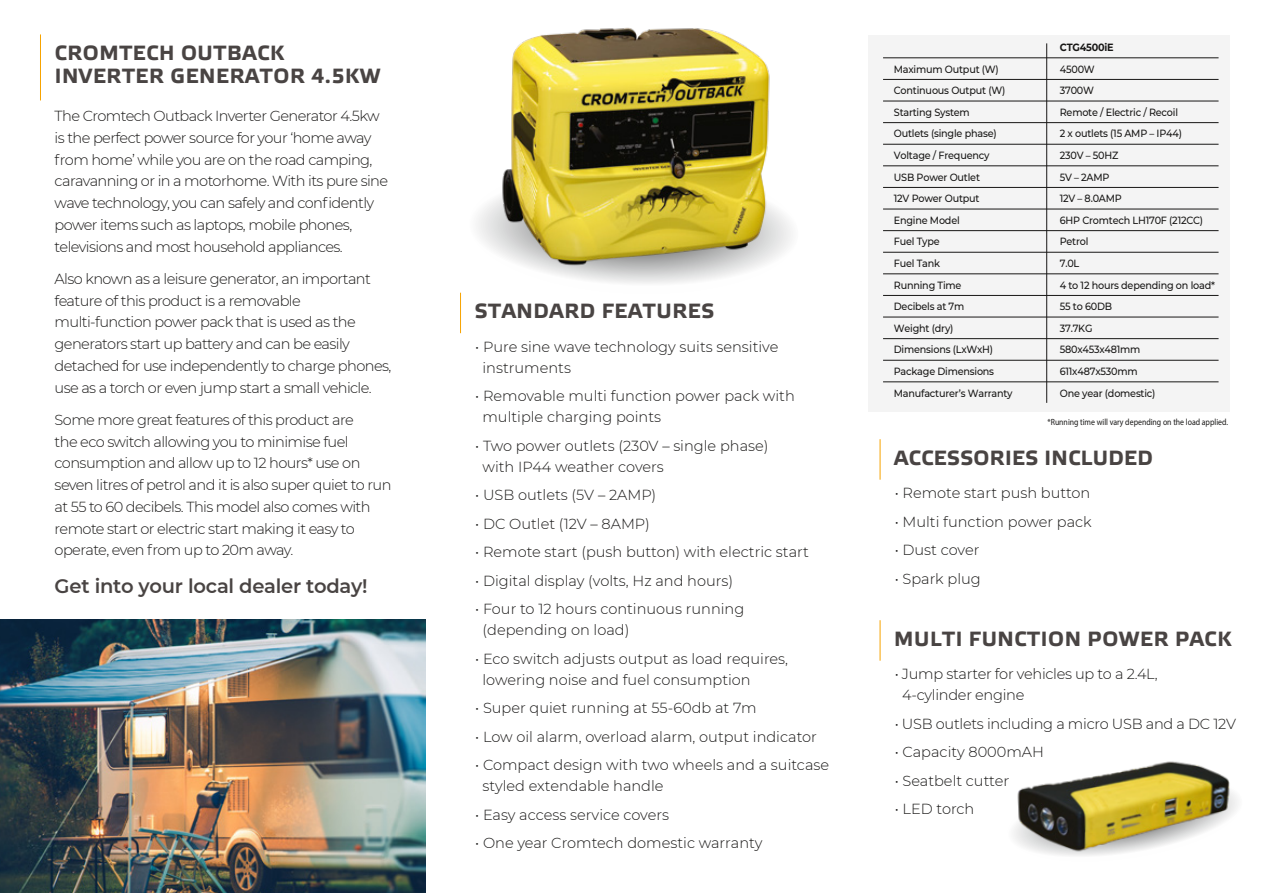
<style>
.page{position:relative;width:1263px;height:893px;background:#fff}
.page>*{position:absolute;margin:0;border:0;box-sizing:border-box;transform-origin:0 0}
.t1{font:700 20.55px/22.5px "Etelka Text Pro";letter-spacing:.03em;color:#494443}
.t2{font:600 19.5px "Montserrat";letter-spacing:-.01em;color:#494443}
.t3{font:300 14.55px/21.8px "Montserrat";letter-spacing:-.03em;color:#181716}
.t4{font:300 14.55px/21px "Montserrat";color:#181716}
.t5{font:300 14.55px "Montserrat";letter-spacing:-.005em;color:#181716}
.t6{font:500 10.5px/21.6px "Montserrat";letter-spacing:-.02em;color:#181716;scale:.92 1}
.t7{font:700 10.5px "Montserrat";letter-spacing:-.02em;color:#181716;scale:.92 1}
.t8{font:9px "Myriad Pro";color:#181716;scale:.87 1}
</style>
<div class="page">
<div style="left:868px;top:35px;width:362px;height:377px;background:#f4f4f4"></div>
<svg style="left:477px;top:199px;width:314px;height:85px"></svg>
<hr style="left:40px;top:34px;width:1px;height:66px;background:#f7a300">
<hr style="left:460px;top:293px;width:1px;height:40px;background:#f7a300">
<img style="left:0;top:620px;width:426px;height:273px">
<hr style="left:883px;top:209px;width:335px;height:1px;background:#181716">
<hr style="left:883px;top:187px;width:335px;height:1px;background:#181716">
<hr style="left:883px;top:230px;width:335px;height:1px;background:#181716">
<hr style="left:883px;top:166px;width:335px;height:1px;background:#181716">
<hr style="left:883px;top:295px;width:335px;height:1px;background:#181716">
<hr style="left:883px;top:274px;width:335px;height:1px;background:#181716">
<hr style="left:883px;top:317px;width:335px;height:1px;background:#181716">
<hr style="left:883px;top:252px;width:335px;height:1px;background:#181716">
<hr style="left:883px;top:338px;width:335px;height:1px;background:#181716">
<hr style="left:883px;top:360px;width:335px;height:1px;background:#181716">
<hr style="left:883px;top:382px;width:335px;height:1px;background:#181716">
<hr style="left:883px;top:144px;width:335px;height:1px;background:#181716">
<hr style="left:883px;top:122px;width:335px;height:1px;background:#181716">
<hr style="left:883px;top:101px;width:335px;height:1px;background:#181716">
<hr style="left:883px;top:79px;width:335px;height:1px;background:#181716">
<hr style="left:883px;top:58px;width:335px;height:1px;background:#181716">
<hr style="left:1046px;top:43px;width:1px;height:360px;background:#181716">
<hr style="left:879px;top:439px;width:1px;height:41px;background:#f7a300">
<hr style="left:879px;top:620px;width:1px;height:41px;background:#f7a300">
<img style="left:498px;top:27px;width:278px;height:243px">
<img style="left:1014px;top:761px;width:222px;height:95px">
<h1 class="t1" style="left:55px;top:43px;width:327px">CROMTECH OUTBACK<br>INVERTER GENERATOR 4.5KW</h1>
<p class="t3" style="left:55px;top:105px;width:335px">The Cromtech Outback Inverter Generator 4.5kw is the perfect power source for your ‘home away from home’ while you are on the road camping, caravanning or in a motorhome. With its pure sine wave technology, you can safely and confidently power items such as laptops, mobile phones, televisions and most household appliances.</p>
<p class="t3" style="left:55px;top:267px;width:338px">Also known as a leisure generator, an important feature of this product is a removable multi-function power pack that is used as the generators start up battery and can be easily detached for use independently to charge phones, use as a torch or even jump start a small vehicle.</p>
<p class="t3" style="left:55px;top:408px;width:338px">Some more great features of this product are<br>the eco switch allowing you to minimise fuel consumption and allow up to 12 hours* use on seven litres of petrol and it is also super quiet to run at 55 to 60 decibels. This model also comes with remote start or electric start making it easy to operate, even from up to 20m away.</p>
<h2 class="t2" style="left:55px;top:572px;width:314px">Get into your local dealer today!</h2>
<h1 class="t1" style="left:475px;top:301px;width:241px">STANDARD FEATURES</h1>
<p class="t4" style="left:482px;top:335px;width:297px;text-indent:-7px">• Pure sine wave technology suits sensitive instruments</p>
<p class="t4" style="left:482px;top:385px;width:314px;text-indent:-7px">• Removable multi function power pack with multiple charging points</p>
<p class="t4" style="left:482px;top:434px;width:287px;text-indent:-7px">• Two power outlets (230V – single phase) with IP44 weather covers</p>
<p class="t4" style="left:475px;top:484px;width:183px">• USB outlets (5V – 2AMP)</p>
<p class="t4" style="left:475px;top:512px;width:176px">• DC Outlet (12V – 8AMP)</p>
<p class="t4" style="left:475px;top:541px;width:335px">• Remote start (push button) with electric start</p>
<p class="t4" style="left:475px;top:570px;width:259px">• Digital display (volts, Hz and hours)</p>
<p class="t4" style="left:482px;top:598px;width:263px;text-indent:-7px">• Four to 12 hours continuous running (depending on load)</p>
<p class="t4" style="left:482px;top:648px;width:307px;text-indent:-7px">• Eco switch adjusts output as load requires, lowering noise and fuel consumption</p>
<p class="t4" style="left:475px;top:697px;width:283px">• Super quiet running at 55-60db at 7m</p>
<p class="t4" style="left:475px;top:726px;width:343px">• Low oil alarm, overload alarm, output indicator</p>
<p class="t4" style="left:482px;top:754px;width:348px;text-indent:-7px">• Compact design with two wheels and a suitcase styled extendable handle</p>
<p class="t4" style="left:475px;top:804px;width:195px">• Easy access service covers</p>
<p class="t4" style="left:475px;top:832px;width:289px">• One year Cromtech domestic warranty</p>
<p class="t6" style="left:894px;top:58px;width:131px">Maximum Output (W)<br>Continuous Output (W)<br>Starting System<br>Outlets (single phase)<br>Voltage / Frequency<br>USB Power Outlet<br>12V Power Output<br>Engine Model<br>Fuel Type<br>Fuel Tank<br>Running Time<br>Decibels at 7m<br>Weight (dry)<br>Dimensions (LxWxH)<br>Package Dimensions<br>Manufacturer’s Warranty</p>
<p class="t7" style="left:1060px;top:40px;width:60px">CTG4500iE</p>
<p class="t6" style="left:1060px;top:58px;width:170px">4500W<br>3700W<br>Remote / Electric / Recoil<br>2 x outlets (15 AMP – IP44)<br>230V – 50HZ<br>5V – 2AMP<br>12V – 8.0AMP<br>6HP Cromtech LH170F (212CC)<br>Petrol<br>7.0L<br>4 to 12 hours depending on load*<br>55 to 60DB<br>37.7KG<br>580x453x481mm<br>611x487x530mm<br>One year (domestic)</p>
<p class="t8" style="left:1047px;top:416px;width:209px">*Running time will vary depending on the load applied.</p>
<h1 class="t1" style="left:894px;top:448px;width:260px">ACCESSORIES INCLUDED</h1>
<p class="t4" style="left:895px;top:482px;width:197px">• Remote start push button</p>
<p class="t4" style="left:895px;top:510px;width:198px">• Multi function power pack</p>
<p class="t4" style="left:895px;top:539px;width:86px">• Dust cover</p>
<p class="t4" style="left:895px;top:567px;width:88px">• Spark plug</p>
<h1 class="t1" style="left:894px;top:629px;width:339px">MULTI FUNCTION POWER PACK</h1>
<p class="t3" style="left:902px;top:663px;width:257px;line-height:21px;text-indent:-7px">• Jump starter for vehicles up to a 2.4L,<br>4-cylinder engine</p>
<p class="t3" style="left:895px;top:712px;width:343px">• USB outlets including a micro USB and a DC 12V</p>
<p class="t4" style="left:895px;top:741px;width:151px">• Capacity 8000mAH</p>
<p class="t4" style="left:895px;top:769px;width:116px">• Seatbelt cutter</p>
<p class="t5" style="left:895px;top:799px;width:81px">• LED torch</p>
</div>
